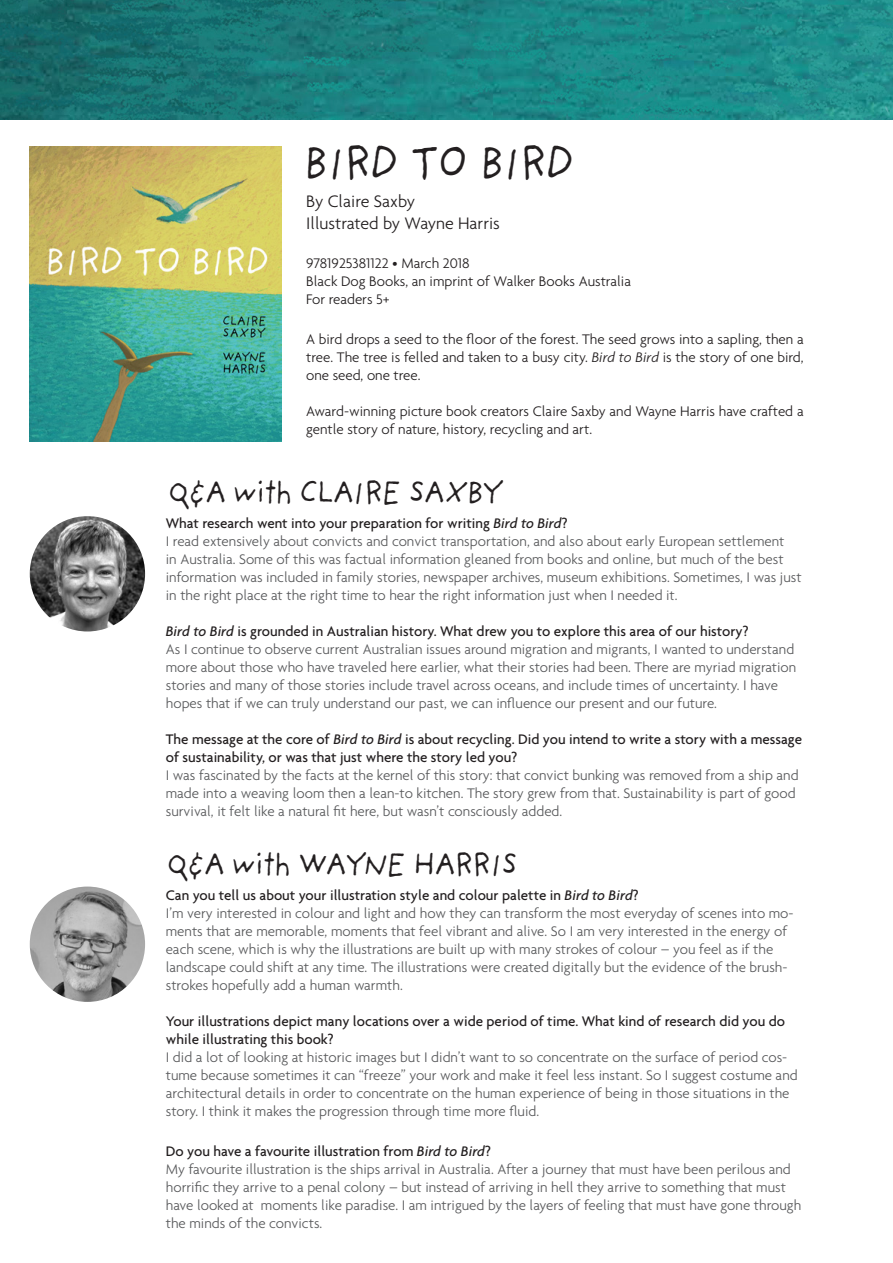
<style>
.page{position:relative;width:893px;height:1263px;background:#fff}
.page>*{position:absolute;margin:0;border:0;box-sizing:border-box;transform-origin:0 0}
.t1{font:47.7px "Providence Sans";letter-spacing:-.09em;color:#231f20}
.t2{font:33px "Providence Sans";letter-spacing:-.09em;color:#231f20}
.t3{font:300 18px/21.6px "Agenda";color:#231f20}
.t4{font:300 15px/18px "Agenda";color:#58595b}
.t5{font:300 15px/18px "Agenda";color:#231f20}
.t6{font:500 15px/18px "Agenda";color:#231f20}
.s1{font-style:italic}
.s2{font-weight:500;color:#231f20}
.s3{font-weight:500;font-style:italic;color:#231f20}
</style>
<div class="page">
<img style="left:0;top:0;width:893px;height:119px">
<img style="left:30px;top:147px;width:251px;height:295px">
<img style="left:30px;top:516px;width:115px;height:115px;border-radius:58px">
<img style="left:30px;top:886px;width:115px;height:116px;border-radius:58px">
<h1 class="t1" style="left:302px;top:133px;width:275px">BIRD TO BIRD</h1>
<p class="t3" style="left:306px;top:190px;width:195px">By Claire Saxby<br>Illustrated by Wayne Harris</p>
<p class="t5" style="left:306px;top:254px;width:326px">9781925381122 • March 2018<br>Black Dog Books, an imprint of Walker Books Australia<br>For readers 5+</p>
<p class="t5" style="left:306px;top:330px;width:499px;text-align:justify">A bird drops a seed to the floor of the forest. The seed grows into a sapling, then a tree. The tree is felled and taken to a busy city. <span class="s1">Bird to Bird</span> is the story of one bird, one seed, one tree.</p>
<p class="t5" style="left:306px;top:402px;width:499px">Award-winning picture book creators Claire Saxby and Wayne Harris have crafted a gentle story of nature, history, recycling and art.</p>
<h2 class="t2" style="left:167px;top:473px;width:339px">Q&amp;A with CLAIRE SAXBY</h2>
<p class="t4" style="left:166px;top:514px;width:637px"><span class="s2">What research went into your preparation for writing</span> <span class="s3">Bird to Bird</span><span class="s2">?<br></span>I read extensively about convicts and convict transportation, and also about early European settlement<br>in Australia. Some of this was factual information gleaned from books and online, but much of the best information was included in family stories, newspaper archives, museum exhibitions. Sometimes, I was just in the right place at the right time to hear the right information just when I needed it.</p>
<p class="t4" style="left:166px;top:622px;width:632px"><span class="s3">Bird to Bird</span> <span class="s2">is grounded in Australian history. What drew you to explore this area of our history?<br></span>As I continue to observe current Australian issues around migration and migrants, I wanted to understand more about those who have traveled here earlier, what their stories had been. There are myriad migration stories and many of those stories include travel across oceans, and include times of uncertainty. I have hopes that if we can truly understand our past, we can influence our present and our future.</p>
<p class="t6" style="left:166px;top:729px;width:638px">The message at the core of <span class="s1">Bird to Bird</span> is about recycling. Did you intend to write a story with a message of sustainability, or was that just where the story led you?</p>
<p class="t4" style="left:166px;top:766px;width:634px">I was fascinated by the facts at the kernel of this story: that convict bunking was removed from a ship and made into a weaving loom then a lean-to kitchen. The story grew from that. Sustainability is part of good survival, it felt like a natural fit here, but wasn’t consciously added.</p>
<h2 class="t2" style="left:166px;top:844px;width:355px">Q&amp;A with WAYNE HARRIS</h2>
<p class="t4" style="left:166px;top:886px;width:629px"><span class="s2">Can you tell us about your illustration style and colour palette in</span> <span class="s3">Bird to Bird</span><span class="s2">?<br></span>I’m very interested in colour and light and how they can transform the most everyday of scenes into mo&shy;ments that are memorable, moments that feel vibrant and alive. So I am very interested in the energy of each scene, which is why the illustrations are built up with many strokes of colour – you feel as if the landscape could shift at any time. The illustrations were created digitally but the evidence of the brush&shy;strokes hopefully add a human warmth.</p>
<p class="t6" style="left:166px;top:1012px;width:621px">Your illustrations depict many locations over a wide period of time. What kind of research did you do while illustrating this book?</p>
<p class="t4" style="left:166px;top:1048px;width:633px">I did a lot of looking at historic images but I didn’t want to so concentrate on the surface of period cos&shy;tume because sometimes it can “freeze” your work and make it feel less instant. So I suggest costume and architectural details in order to concentrate on the human experience of being in those situations in the story. I think it makes the progression through time more fluid.</p>
<p class="t4" style="left:166px;top:1142px;width:637px"><span class="s2">Do you have a favourite illustration from</span> <span class="s3">Bird to Bird</span><span class="s2">?<br></span>My favourite illustration is the ships arrival in Australia. After a journey that must have been perilous and horrific they arrive to a penal colony – but instead of arriving in hell they arrive to something that must have looked at moments like paradise. I am intrigued by the layers of feeling that must have gone through the minds of the convicts.</p>
</div>
